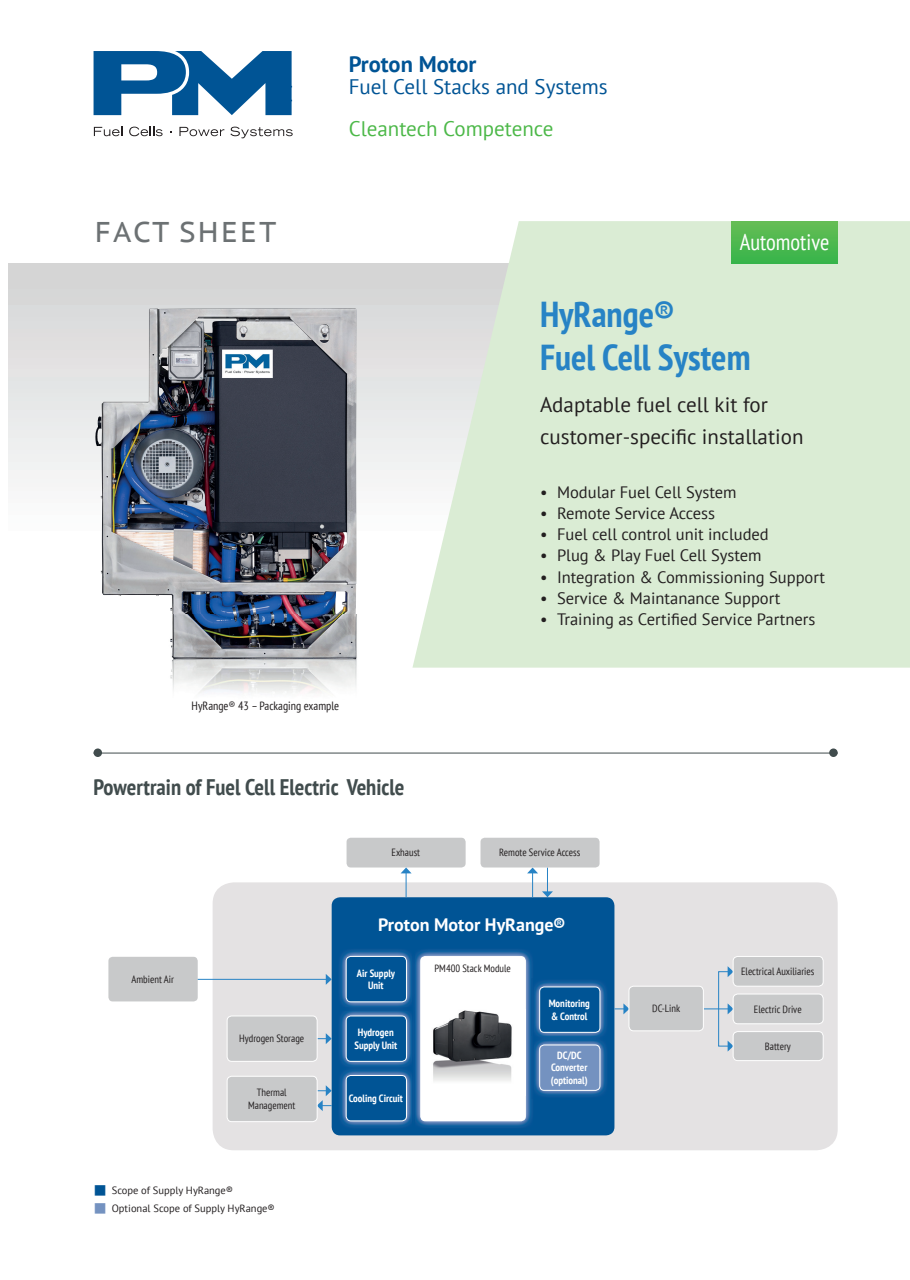
<style>
.page{position:relative;width:910px;height:1280px;background:#fff}
.page>*{position:absolute;margin:0;border:0;box-sizing:border-box;transform-origin:0 0}
.t1{font:700 condensed 36px/42.5px "PT Sans";color:#2783c5}
.t2{font:28.5px "PT Sans Caption";letter-spacing:.08em;color:#6c7173}
.t3{font:700 condensed 22.5px "PT Sans";color:#414c4d}
.t4{font:700 22.5px "PT Sans";color:#005495}
.t5{font:condensed 22.5px "PT Sans";color:#fff}
.t6{font:21px/32px "PT Sans";color:#231f20}
.t7{font:21px "PT Sans";color:#005495}
.t8{font:21px "PT Sans";color:#4cb848}
.t9{font:700 18px "PT Sans";color:#fff}
.t10{font:16.5px "PT Sans";color:#231f20}
.t11{font:condensed 12px "PT Sans";color:#231f20}
.t12{font:condensed 10.5px/12.6px "PT Sans";color:#231f20;text-align:center}
.t13{font:700 condensed 10.5px/12.6px "PT Sans";color:#fff;text-align:center}
.t14{font:10.5px "PT Sans";color:#231f20}
.s1{color:#005495}
.s2{color:#7492c0}
</style>
<div class="page">
<div style="left:9px;top:264px;width:892px;height:316px;background:linear-gradient(to bottom,#d3d3d3,#fff)"></div>
<img style="left:95px;top:308px;width:261px;height:306px">
<img style="left:170px;top:614px;width:187px;height:79px">
<svg style="left:412px;top:221px;width:498px;height:447px;background:#dbebd6"></svg>
<div style="left:213px;top:882px;width:625px;height:268px;background:#e4e2e3;border-radius:21px"></div>
<div style="left:332px;top:897px;width:282px;height:238px;background:#005495;border-radius:9px"></div>
<div style="left:731px;top:222px;width:107px;height:41px;background:linear-gradient(to bottom,#66bd55,#37b44a)"></div>
<svg style="left:94px;top:127px;width:28px;height:9px"></svg>
<svg style="left:129px;top:127px;width:34px;height:9px"></svg>
<svg style="left:179px;top:127px;width:45px;height:9px"></svg>
<svg style="left:230px;top:127px;width:63px;height:11px"></svg>
<svg style="left:94px;top:51px;width:198px;height:64px"></svg>
<div style="left:94px;top:748px;width:8px;height:9px;background:#414c4d;border-radius:50%"></div>
<div style="left:829px;top:748px;width:9px;height:9px;background:#414c4d;border-radius:50%"></div>
<hr style="left:94px;top:753px;width:744px;height:1px;background:#414c4d">
<div style="left:108px;top:957px;width:90px;height:44px;background:#c8c9ca;border-radius:4px"></div>
<img style="left:339px;top:949px;width:73px;height:118px">
<div style="left:346px;top:956px;width:60px;height:46px;background:#005495;border-radius:5px"></div>
<div style="left:346px;top:956px;width:61px;height:46px;border:1px solid #fff;border-radius:5px"></div>
<img style="left:534px;top:980px;width:73px;height:117px">
<div style="left:540px;top:987px;width:60px;height:45px;background:#005495;border-radius:5px"></div>
<div style="left:539px;top:986px;width:61px;height:47px;border:1px solid #fff;border-radius:5px"></div>
<img style="left:339px;top:1008px;width:73px;height:2px">
<div style="left:346px;top:1016px;width:60px;height:45px;background:#005495;border-radius:5px"></div>
<div style="left:346px;top:1015px;width:61px;height:47px;border:1px solid #fff;border-radius:5px"></div>
<img style="left:339px;top:1070px;width:73px;height:58px">
<img style="left:351px;top:1069px;width:51px;height:1px">
<div style="left:346px;top:1075px;width:60px;height:46px;background:#005495;border-radius:5px"></div>
<div style="left:346px;top:1075px;width:61px;height:46px;border:1px solid #fff;border-radius:5px"></div>
<img style="left:534px;top:1037px;width:73px;height:4px">
<div style="left:540px;top:1045px;width:60px;height:45px;background:#7492c0;border-radius:5px"></div>
<div style="left:539px;top:1044px;width:61px;height:47px;border:1px solid #fff;border-radius:5px"></div>
<img style="left:415px;top:949px;width:118px;height:179px">
<img style="left:412px;top:964px;width:3px;height:30px">
<div style="left:421px;top:957px;width:104px;height:163px;background:#fff;border-radius:4px"></div>
<div style="left:420px;top:956px;width:106px;height:165px;border:2px solid #fff;border-radius:4px"></div>
<div style="left:347px;top:838px;width:119px;height:29px;background:#c8c9ca;border-radius:4px"></div>
<img style="left:422px;top:1009px;width:103px;height:86px">
<hr style="left:198px;top:979px;width:129px;height:1px;background:#2783c5">
<svg style="left:326px;top:974px;width:6px;height:11px"></svg>
<svg style="left:318px;top:1085px;width:14px;height:26px"></svg>
<svg style="left:318px;top:1033px;width:14px;height:11px"></svg>
<svg style="left:614px;top:1003px;width:15px;height:11px"></svg>
<svg style="left:704px;top:1005px;width:29px;height:8px"></svg>
<div style="left:718px;top:971px;width:11px;height:75px;border:1px solid #2783c5"></div>
<svg style="left:728px;top:1041px;width:5px;height:10px"></svg>
<svg style="left:728px;top:966px;width:5px;height:11px"></svg>
<svg style="left:527px;top:867px;width:26px;height:30px"></svg>
<svg style="left:401px;top:867px;width:11px;height:30px"></svg>
<div style="left:227px;top:1076px;width:90px;height:46px;background:#c8c9ca;border-radius:5px"></div>
<div style="left:227px;top:1076px;width:91px;height:46px;border:1px solid #fff;border-radius:5px"></div>
<div style="left:227px;top:1016px;width:90px;height:45px;background:#c8c9ca;border-radius:5px"></div>
<div style="left:227px;top:1015px;width:91px;height:47px;border:1px solid #fff;border-radius:5px"></div>
<div style="left:733px;top:994px;width:90px;height:30px;background:#c8c9ca;border-radius:5px"></div>
<div style="left:733px;top:994px;width:91px;height:30px;border:1px solid #fff;border-radius:5px"></div>
<div style="left:733px;top:1031px;width:90px;height:29px;background:#c8c9ca;border-radius:5px"></div>
<div style="left:733px;top:1031px;width:91px;height:30px;border:1px solid #fff;border-radius:5px"></div>
<div style="left:629px;top:986px;width:74px;height:45px;background:#c8c9ca;border-radius:5px"></div>
<div style="left:629px;top:986px;width:75px;height:45px;border:1px solid #fff;border-radius:5px"></div>
<div style="left:480px;top:838px;width:120px;height:29px;background:#c8c9ca;border-radius:4px"></div>
<div style="left:733px;top:956px;width:90px;height:30px;background:#c8c9ca;border-radius:5px"></div>
<div style="left:733px;top:956px;width:91px;height:30px;border:1px solid #fff;border-radius:5px"></div>
<h3 class="t4" style="left:349px;top:49px;width:129px">Proton Motor</h3>
<p class="t7" style="left:349px;top:73px;width:261px">Fuel Cell Stacks and Systems</p>
<p class="t8" style="left:349px;top:115px;width:206px">Cleantech Competence</p>
<h2 class="t2" style="left:95px;top:214px;width:183px">FACT SHEET</h2>
<p class="t11" style="left:192px;top:698px;width:149px">HyRange® 43 – Packaging example</p>
<h3 class="t5" style="left:740px;top:228px;width:91px">Automotive</h3>
<h1 class="t1" style="left:540px;top:293px;width:212px">HyRange®<br>Fuel Cell System</h1>
<p class="t6" style="left:540px;top:389px;width:265px">Adaptable fuel cell kit for customer-specific installation</p>
<p class="t10" style="left:540px;top:481px;width:198px">• Modular Fuel Cell System</p>
<p class="t10" style="left:540px;top:502px;width:177px">• Remote Service Access</p>
<p class="t10" style="left:540px;top:524px;width:230px">• Fuel cell control unit included</p>
<p class="t10" style="left:540px;top:545px;width:223px">• Plug &amp; Play Fuel Cell System</p>
<p class="t10" style="left:540px;top:566px;width:287px">• Integration &amp; Commissioning Support</p>
<p class="t10" style="left:540px;top:587px;width:242px">• Service &amp; Maintanance Support</p>
<p class="t10" style="left:540px;top:609px;width:277px">• Training as Certified Service Partners</p>
<h3 class="t3" style="left:94px;top:772px;width:312px">Powertrain of Fuel Cell Electric Vehicle</h3>
<p class="t12" style="left:391px;top:846px;width:30px">Exhaust</p>
<p class="t12" style="left:499px;top:846px;width:83px">Remote Service Access</p>
<p class="t9" style="left:378px;top:912px;width:189px">Proton Motor HyRange®</p>
<p class="t12" style="left:131px;top:972px;width:44px">Ambient Air</p>
<p class="t13" style="left:357px;top:966px;width:40px">Air Supply<br>Unit</p>
<p class="t12" style="left:239px;top:1032px;width:67px">Hydrogen Storage</p>
<p class="t12" style="left:248px;top:1086px;width:49px">Thermal<br>Management</p>
<p class="t14" style="left:94px;top:1183px;width:141px"><span class="s1">■</span> Scope of Supply HyRange®</p>
<p class="t14" style="left:94px;top:1201px;width:183px"><span class="s2">■</span> Optional Scope of Supply HyRange®</p>
<p class="t13" style="left:354px;top:1026px;width:44px">Hydrogen<br>Supply Unit</p>
<p class="t13" style="left:349px;top:1092px;width:56px">Cooling Circuit</p>
<p class="t12" style="left:435px;top:962px;width:78px">PM400 Stack Module</p>
<p class="t13" style="left:549px;top:997px;width:43px;text-align:left">Monitoring &amp; Control</p>
<p class="t13" style="left:551px;top:1048px;width:38px">DC/DC<br>Converter (optional)</p>
<p class="t12" style="left:652px;top:1002px;width:30px">DC-Link</p>
<p class="t12" style="left:741px;top:965px;width:75px">Electrical Auxiliaries</p>
<p class="t12" style="left:754px;top:1002px;width:49px">Electric Drive</p>
<p class="t12" style="left:765px;top:1039px;width:27px">Battery</p>
</div>
